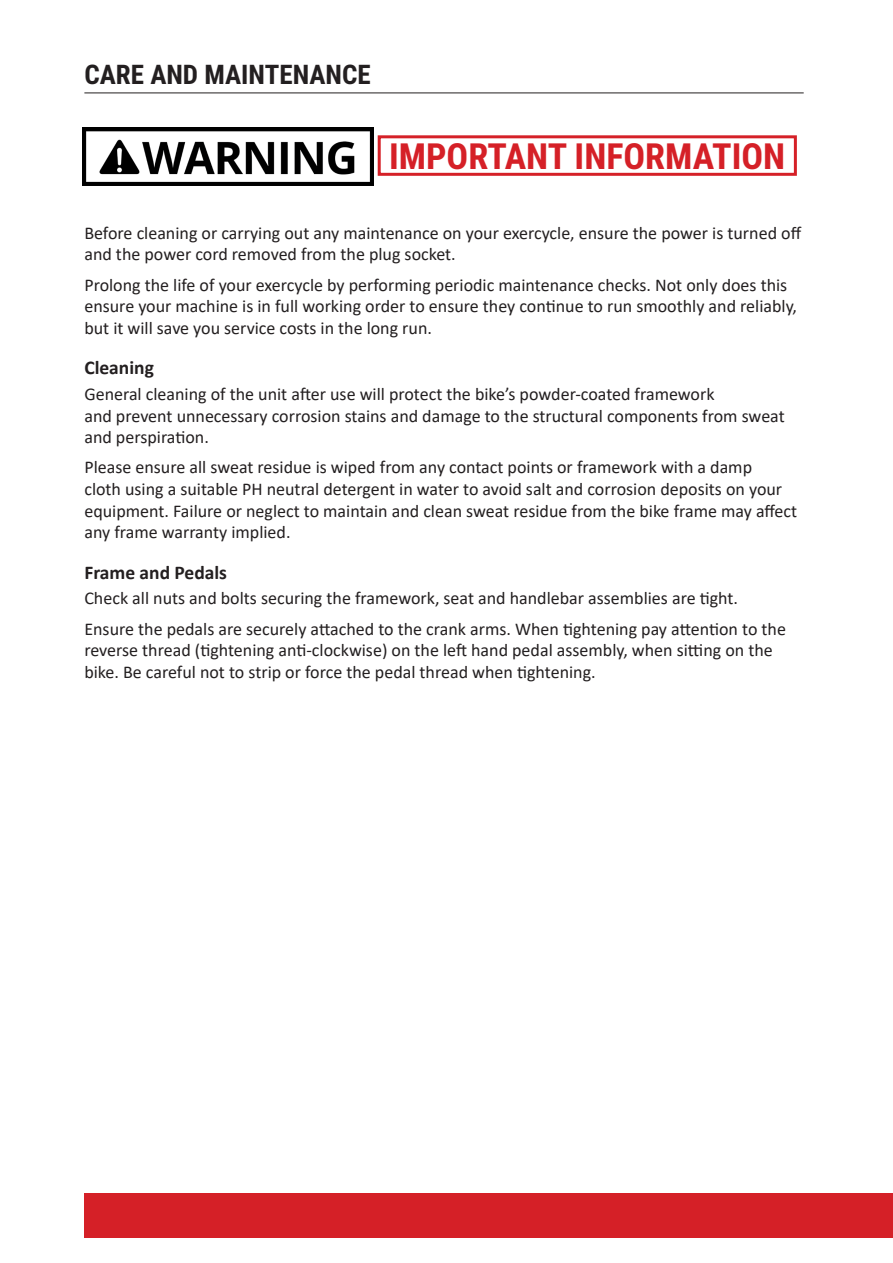
<style>
.page{position:relative;width:893px;height:1263px;background:#fff}
.page>*{position:absolute;margin:0;border:0;box-sizing:border-box;transform-origin:0 0}
.Heading_2{font:700 36px "Roboto Condensed";color:#d52027}
.Heading{font:700 27px "Roboto Condensed";color:#231f20}
.Paragraph_Style_1{font:700 19.5px "Calibri";color:#231f20}
.Body{font:18px/21.6px "Calibri";color:#231f20}
</style>
<div class="page">
<div style="left:84px;top:1193px;width:809px;height:45px;background:#d52027"></div>
<hr style="left:84px;top:93px;width:720px;height:1px;background:#231f20">
<div style="left:378px;top:135px;width:419px;height:41px;border:3px solid #d52027"></div>
<img style="left:83px;top:128px;width:290px;height:58px">
<p class="Heading" style="left:84px;top:56px;width:288px">CARE AND MAINTENANCE</p>
<p class="Heading_2" style="left:389px;top:131px;width:398px">IMPORTANT INFORMATION</p>
<p class="Body" style="left:84px;top:222px;width:718px">Before cleaning or carrying out any maintenance on your exercycle, ensure the power is turned off and the power cord removed from the plug socket.</p>
<p class="Body" style="left:84px;top:273px;width:714px">Prolong the life of your exercycle by performing periodic maintenance checks. Not only does this ensure your machine is in full working order to ensure they continue to run smoothly and reliably, but it will save you service costs in the long run.</p>
<p class="Paragraph_Style_1" style="left:84px;top:354px;width:71px">Cleaning</p>
<p class="Body" style="left:84px;top:383px;width:702px">General cleaning of the unit after use will protect the bike’s powder-coated framework<br>and prevent unnecessary corrosion stains and damage to the structural components from sweat and perspiration.</p>
<p class="Body" style="left:84px;top:456px;width:714px">Please ensure all sweat residue is wiped from any contact points or framework with a damp<br>cloth using a suitable PH neutral detergent in water to avoid salt and corrosion deposits on your equipment. Failure or neglect to maintain and clean sweat residue from the bike frame may affect any frame warranty implied.</p>
<p class="Paragraph_Style_1" style="left:84px;top:558px;width:144px">Frame and Pedals</p>
<p class="Body" style="left:84px;top:587px;width:655px">Check all nuts and bolts securing the framework, seat and handlebar assemblies are tight.</p>
<p class="Body" style="left:84px;top:617px;width:703px">Ensure the pedals are securely attached to the crank arms. When tightening pay attention to the reverse thread (tightening anti-clockwise) on the left hand pedal assembly, when sitting on the bike. Be careful not to strip or force the pedal thread when tightening.</p>
</div>
